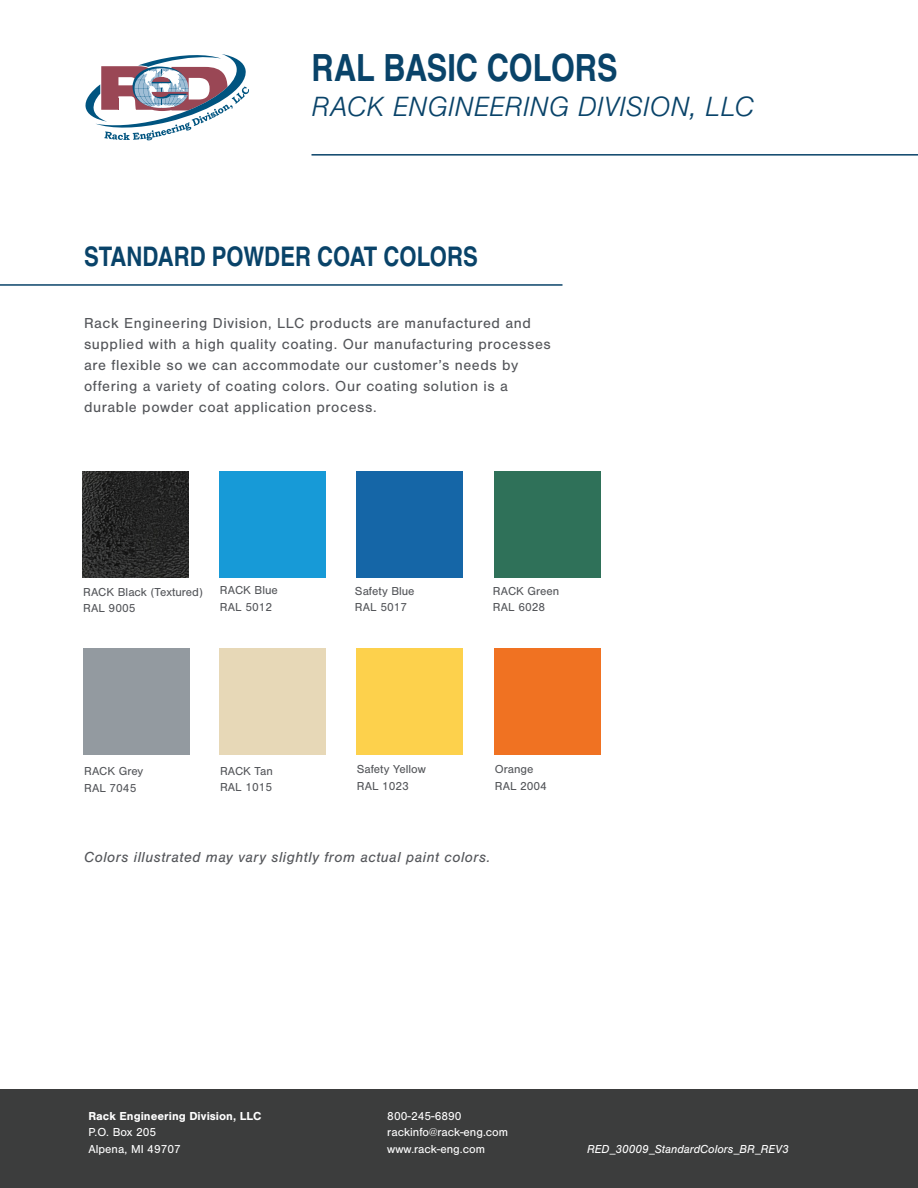
<style>
.page{position:relative;width:918px;height:1188px;background:#fff}
.page>*{position:absolute;margin:0;border:0;box-sizing:border-box;transform-origin:0 0}
.t1{font:700 37.5px "Nimbus San Con L";color:#094369}
.t2{font:italic 300 28.8px "Nimbus San";color:#094369}
.t3{font:700 27px "Nimbus San Con L";color:#094369}
.t4{font:15px/21px "Nimbus San";letter-spacing:.04em;color:#54565a}
.t5{font:italic 15px "Nimbus San";letter-spacing:.035em;color:#54565a}
.t6{font:12px/16.5px "Nimbus San";color:#54565a}
.t7{font:12px/16.5px "Nimbus San";color:#fff}
.t8{font:italic 12px "Nimbus San";color:#fff}
.t9{font:700 12px "Nimbus San";color:#fff}
</style>
<div class="page">
<img style="left:83px;top:471px;width:106px;height:106px">
<hr style="left:0;top:284px;width:562px;height:2px;background:#094369">
<hr style="left:312px;top:154px;width:606px;height:2px;background:#094369">
<div style="left:0;top:1090px;width:918px;height:98px;background:#3c3d3d"></div>
<div style="left:220px;top:648px;width:106px;height:107px;background:#e7d8b7"></div>
<div style="left:356px;top:471px;width:106px;height:107px;background:#1566a7"></div>
<div style="left:494px;top:471px;width:106px;height:107px;background:#2f7159"></div>
<div style="left:220px;top:471px;width:106px;height:107px;background:#179ad7"></div>
<div style="left:356px;top:648px;width:107px;height:107px;background:#fdd14c"></div>
<div style="left:494px;top:648px;width:107px;height:107px;background:#f07222"></div>
<div style="left:83px;top:648px;width:107px;height:107px;background:#939aa0"></div>
<svg style="left:85px;top:54px;width:164px;height:86px"></svg>
<h1 class="t1" style="left:312px;top:40px;width:308px">RAL BASIC COLORS</h1>
<h2 class="t2" style="left:312px;top:90px;width:444px">RACK ENGINEERING DIVISION, LLC</h2>
<h3 class="t3" style="left:84px;top:236px;width:395px">STANDARD POWDER COAT COLORS</h3>
<p class="t4" style="left:84px;top:313px;width:468px">Rack Engineering Division, LLC products are manufactured and supplied with a high quality coating. Our manufacturing processes are flexible so we can accommodate our customer’s needs by offering a variety of coating colors. Our coating solution is a durable powder coat application process.</p>
<p class="t6" style="left:83px;top:584px;width:121px">RACK Black (Textured)<br>RAL 9005</p>
<p class="t6" style="left:220px;top:582px;width:59px">RACK Blue<br>RAL 5012</p>
<p class="t6" style="left:84px;top:763px;width:61px">RACK Grey<br>RAL 7045</p>
<p class="t6" style="left:220px;top:763px;width:54px">RACK Tan<br>RAL 1015</p>
<p class="t6" style="left:355px;top:583px;width:61px">Safety Blue<br>RAL 5017</p>
<p class="t6" style="left:493px;top:583px;width:68px">RACK Green<br>RAL 6028</p>
<p class="t6" style="left:357px;top:761px;width:71px">Safety Yellow<br>RAL 1023</p>
<p class="t6" style="left:495px;top:761px;width:54px">Orange<br>RAL 2004</p>
<p class="t5" style="left:84px;top:849px;width:408px">Colors illustrated may vary slightly from actual paint colors.</p>
<p class="t9" style="left:88px;top:1109px;width:174px">Rack Engineering Division, LLC</p>
<p class="t7" style="left:88px;top:1124px;width:94px">P.O. Box 205<br>Alpena, MI 49707</p>
<p class="t7" style="left:387px;top:1108px;width:122px">800-245-6890 rackinfo@rack-eng.com www.rack-eng.com</p>
<p class="t8" style="left:587px;top:1142px;width:203px">RED_30009_StandardColors_BR_REV3</p>
</div>
